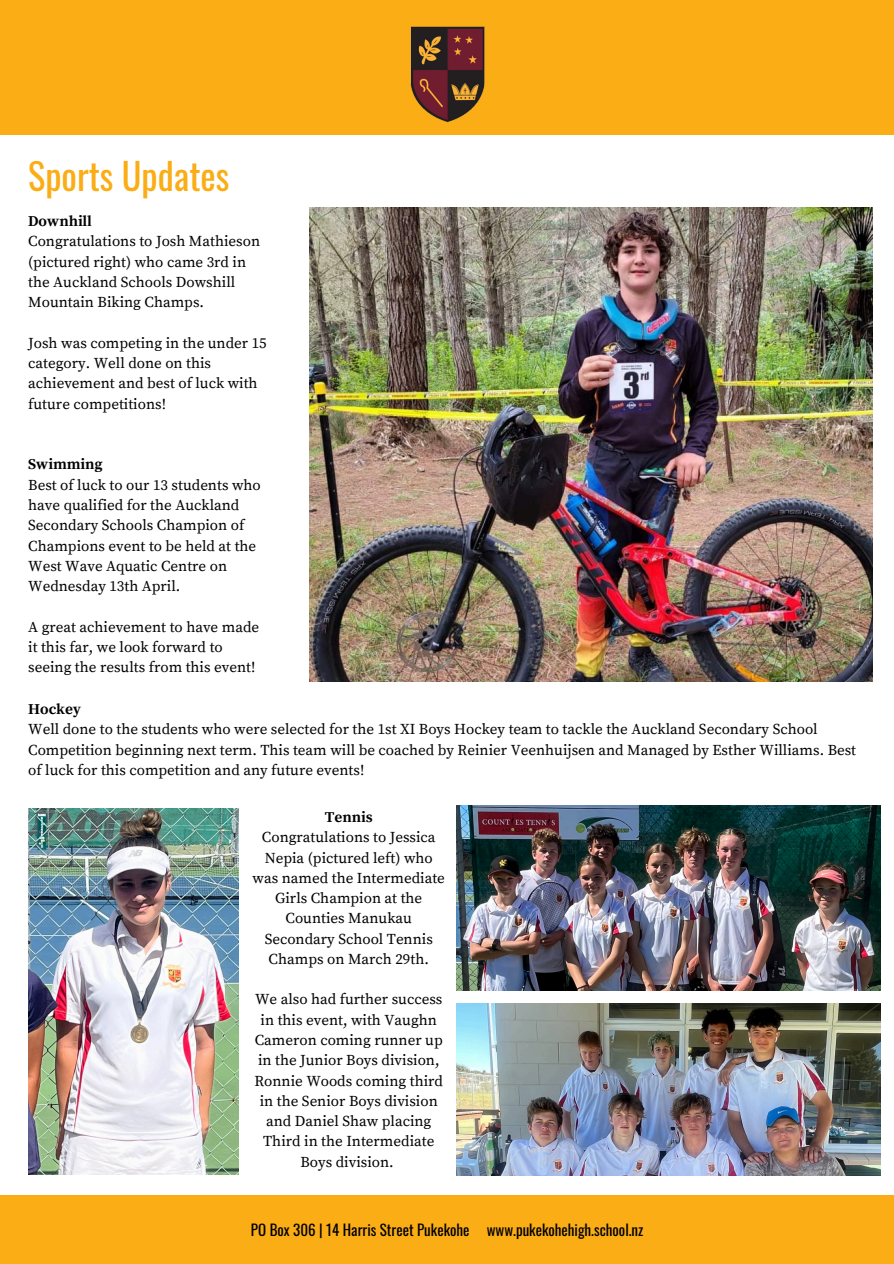
<style>
.page{position:relative;width:894px;height:1264px;background:#fff}
.page>*{position:absolute;margin:0;border:0;box-sizing:border-box;transform-origin:0 0}
.t1{font:36.3px "Oswald";color:#faad15}
.t2{font:15px/20.2px "Source Serif Pro";color:#000}
.t3{font:15px "Oswald";color:#000}
.t4{font:700 15px "Source Serif Pro";color:#000}
</style>
<div class="page">
<div style="left:0;top:1195px;width:893px;height:68px;background:#faad15"></div>
<div style="left:0;top:0;width:893px;height:134px;background:#faad15"></div>
<img style="left:410px;top:26px;width:75px;height:96px">
<img style="left:310px;top:208px;width:561px;height:474px">
<img style="left:28px;top:808px;width:211px;height:366px">
<img style="left:456px;top:805px;width:424px;height:185px">
<img style="left:456px;top:1003px;width:424px;height:172px">
<h1 class="t1" style="left:28px;top:143px;width:203px">Sports Updates</h1>
<p class="t4" style="left:28px;top:212px;width:65px">Downhill</p>
<p class="t2" style="left:28px;top:232px;width:233px">Congratulations to Josh Mathieson (pictured right) who came 3rd in the Auckland Schools Dowshill<br>Mountain Biking Champs.</p>
<p class="t2" style="left:28px;top:333px;width:240px">Josh was competing in the under 15 category. Well done on this achievement and best of luck with future competitions!</p>
<p class="t4" style="left:28px;top:455px;width:76px">Swimming</p>
<p class="t2" style="left:28px;top:475px;width:234px">Best of luck to our 13 students who have qualified for the Auckland<br>Secondary Schools Champion of<br>Champions event to be held at the<br>West Wave Aquatic Centre on<br>Wednesday 13th April.</p>
<p class="t2" style="left:28px;top:617px;width:232px">A great achievement to have made it this far, we look forward to seeing the results from this event!</p>
<p class="t4" style="left:28px;top:700px;width:54px">Hockey</p>
<p class="t2" style="left:28px;top:719px;width:829px">Well done to the students who were selected for the 1st XI Boys Hockey team to tackle the Auckland Secondary School<br>Competition beginning next term. This team will be coached by Reinier Veenhuijsen and Managed by Esther Williams. Best of luck for this competition and any future events!</p>
<p class="t4" style="left:325px;top:808px;width:49px">Tennis</p>
<p class="t2" style="left:252px;top:827px;width:194px;text-align:center">Congratulations to Jessica<br>Nepia (pictured left) who was named the Intermediate<br>Girls Champion at the<br>Counties Manukau<br>Secondary School Tennis<br>Champs on March 29th.</p>
<p class="t2" style="left:254px;top:989px;width:190px;text-align:center">We also had further success in this event, with Vaughn<br>Cameron coming runner up in the Junior Boys division,<br>Ronnie Woods coming third in the Senior Boys division and Daniel Shaw placing<br>Third in the Intermediate<br>Boys division.</p>
<p class="t3" style="left:251px;top:1216px;width:394px">PO Box 306 | 14 Harris Street Pukekohe www.pukekohehigh.school.nz</p>
</div>
